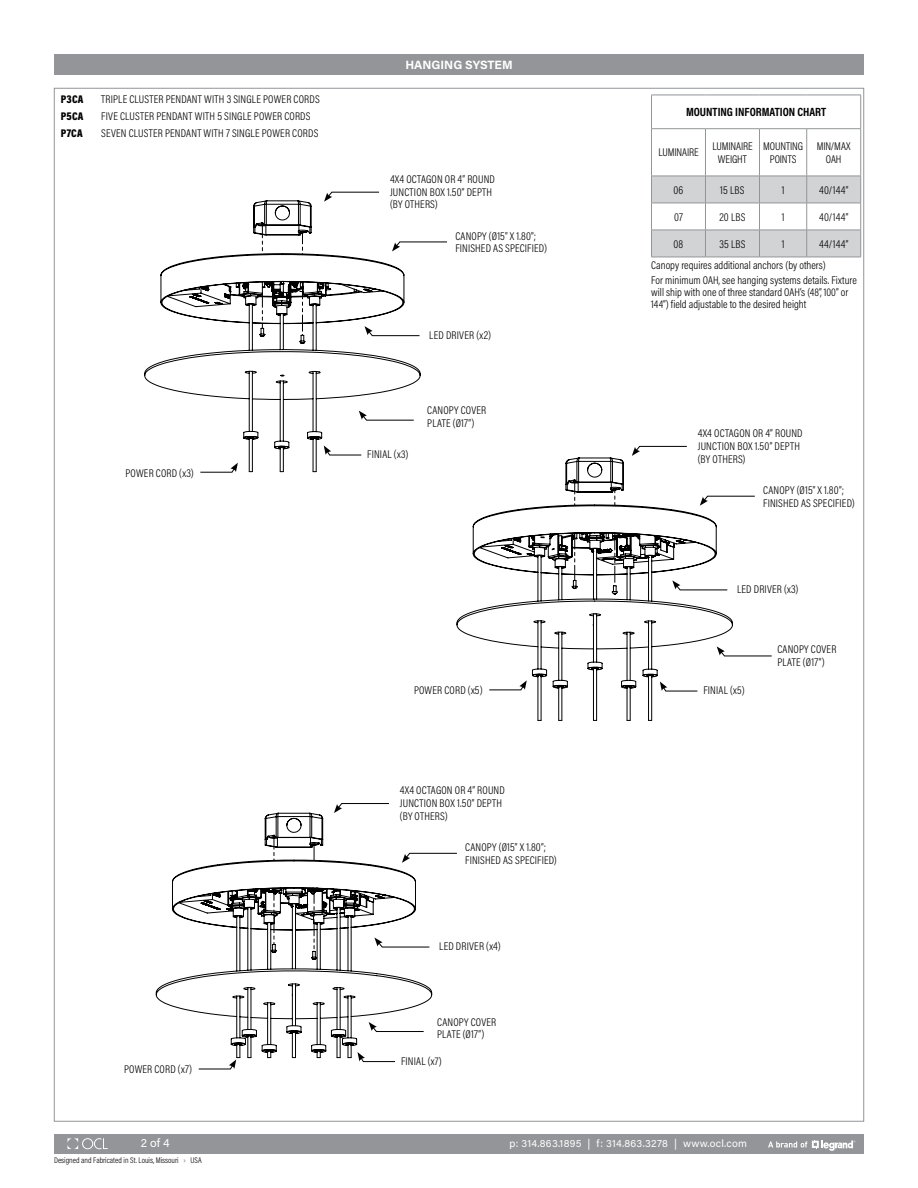
<style>
.page{position:relative;width:918px;height:1188px;background:#fff}
.page>*{position:absolute;margin:0;border:0;box-sizing:border-box;transform-origin:0 0}
.t1{font:700 12px "Acumin Pro Cond";color:#000}
.t2{font:700 12px "Acumin Pro";color:#fff}
.t3{font:12px "Acumin Pro";color:#fff}
.t4{font:300 11.25px/12.8px "Acumin Pro Cond";letter-spacing:.015em;color:#000}
.t5{font:300 11.25px/12.8px "Acumin Pro Cond";letter-spacing:-.01em;color:#000;text-align:center}
.t6{font:900 11.25px "Acumin Pro Cond";letter-spacing:.02em;color:#000}
.t7{font:10.5px "Acumin Pro";letter-spacing:.025em;color:#fff}
.t8{font:300 8.25px "Acumin Pro Cond";color:#000}
.s1{font-weight:700;color:#939598}
</style>
<div class="page">
<div style="left:54px;top:1134px;width:810px;height:19px;background:#939598"></div>
<svg style="left:68px;top:1138px;width:40px;height:11px"></svg>
<svg style="left:768px;top:1140px;width:87px;height:11px"></svg>
<div style="left:54px;top:54px;width:810px;height:21px;background:#939598"></div>
<hr style="left:651px;top:95px;width:1px;height:33px;background:#939598">
<hr style="left:651px;top:95px;width:54px;height:1px;background:#939598">
<hr style="left:705px;top:95px;width:54px;height:1px;background:#939598">
<hr style="left:759px;top:95px;width:48px;height:1px;background:#939598">
<hr style="left:807px;top:95px;width:54px;height:1px;background:#939598">
<hr style="left:860px;top:95px;width:1px;height:33px;background:#939598">
<svg style="left:651px;top:177px;width:210px;height:80px"></svg>
<hr style="left:651px;top:203px;width:54px;height:1px;background:#939598">
<hr style="left:705px;top:203px;width:54px;height:1px;background:#939598">
<hr style="left:759px;top:203px;width:48px;height:1px;background:#939598">
<hr style="left:807px;top:203px;width:54px;height:1px;background:#939598">
<hr style="left:651px;top:230px;width:54px;height:1px;background:#939598">
<hr style="left:705px;top:230px;width:54px;height:1px;background:#939598">
<hr style="left:759px;top:230px;width:48px;height:1px;background:#939598">
<hr style="left:807px;top:230px;width:54px;height:1px;background:#939598">
<hr style="left:651px;top:257px;width:54px;height:1px;background:#939598">
<hr style="left:705px;top:257px;width:54px;height:1px;background:#939598">
<hr style="left:759px;top:257px;width:48px;height:1px;background:#939598">
<hr style="left:807px;top:257px;width:54px;height:1px;background:#939598">
<hr style="left:651px;top:128px;width:54px;height:1px;background:#939598">
<hr style="left:651px;top:129px;width:1px;height:47px;background:#939598">
<hr style="left:705px;top:128px;width:54px;height:1px;background:#939598">
<hr style="left:705px;top:129px;width:1px;height:47px;background:#939598">
<hr style="left:759px;top:128px;width:48px;height:1px;background:#939598">
<hr style="left:759px;top:129px;width:1px;height:47px;background:#939598">
<hr style="left:807px;top:128px;width:54px;height:1px;background:#939598">
<hr style="left:806px;top:129px;width:1px;height:47px;background:#939598">
<hr style="left:860px;top:129px;width:1px;height:47px;background:#939598">
<hr style="left:651px;top:176px;width:54px;height:1px;background:#939598">
<hr style="left:705px;top:176px;width:54px;height:1px;background:#939598">
<hr style="left:759px;top:176px;width:48px;height:1px;background:#939598">
<hr style="left:807px;top:176px;width:54px;height:1px;background:#939598">
<svg style="left:144px;top:200px;width:277px;height:272px"></svg>
<svg style="left:262px;top:293px;width:1px;height:35px"></svg>
<svg style="left:262px;top:225px;width:1px;height:29px"></svg>
<svg style="left:302px;top:282px;width:1px;height:53px"></svg>
<svg style="left:300px;top:231px;width:5px;height:23px"></svg>
<div style="left:116px;top:466px;width:81px;height:12px;background:#fff"></div>
<div style="left:364px;top:446px;width:80px;height:17px;background:#fff"></div>
<div style="left:387px;top:174px;width:130px;height:35px;background:#fff"></div>
<svg style="left:324px;top:192px;width:55px;height:10px"></svg>
<svg style="left:392px;top:242px;width:55px;height:9px"></svg>
<svg style="left:365px;top:326px;width:55px;height:10px"></svg>
<svg style="left:359px;top:411px;width:55px;height:10px"></svg>
<svg style="left:324px;top:446px;width:38px;height:9px"></svg>
<svg style="left:200px;top:463px;width:38px;height:10px"></svg>
<svg style="left:456px;top:457px;width:277px;height:264px"></svg>
<svg style="left:574px;top:533px;width:1px;height:47px"></svg>
<svg style="left:574px;top:482px;width:1px;height:23px"></svg>
<svg style="left:615px;top:533px;width:1px;height:53px"></svg>
<svg style="left:615px;top:489px;width:1px;height:16px"></svg>
<div style="left:405px;top:684px;width:81px;height:12px;background:#fff"></div>
<div style="left:700px;top:682px;width:80px;height:17px;background:#fff"></div>
<div style="left:694px;top:428px;width:131px;height:35px;background:#fff"></div>
<svg style="left:632px;top:446px;width:55px;height:10px"></svg>
<svg style="left:700px;top:496px;width:55px;height:10px"></svg>
<svg style="left:672px;top:580px;width:56px;height:10px"></svg>
<svg style="left:717px;top:646px;width:55px;height:10px"></svg>
<svg style="left:660px;top:682px;width:38px;height:9px"></svg>
<svg style="left:489px;top:680px;width:38px;height:10px"></svg>
<svg style="left:156px;top:812px;width:276px;height:246px"></svg>
<svg style="left:314px;top:891px;width:1px;height:60px"></svg>
<svg style="left:314px;top:844px;width:1px;height:16px"></svg>
<svg style="left:274px;top:888px;width:1px;height:56px"></svg>
<svg style="left:274px;top:837px;width:1px;height:23px"></svg>
<div style="left:398px;top:1052px;width:80px;height:17px;background:#fff"></div>
<div style="left:397px;top:785px;width:130px;height:36px;background:#fff"></div>
<svg style="left:334px;top:803px;width:55px;height:10px"></svg>
<svg style="left:402px;top:853px;width:55px;height:10px"></svg>
<svg style="left:374px;top:938px;width:56px;height:9px"></svg>
<svg style="left:369px;top:1022px;width:55px;height:10px"></svg>
<svg style="left:357px;top:1052px;width:38px;height:10px"></svg>
<svg style="left:198px;top:1057px;width:42px;height:12px"></svg>
<p class="t6" style="left:61px;top:92px;width:24px">P3CA</p>
<p class="t4" style="left:101px;top:93px;width:220px">TRIPLE CLUSTER PENDANT WITH 3 SINGLE POWER CORDS</p>
<p class="t6" style="left:61px;top:109px;width:24px">P5CA</p>
<p class="t4" style="left:101px;top:109px;width:211px">FIVE CLUSTER PENDANT WITH 5 SINGLE POWER CORDS</p>
<p class="t6" style="left:61px;top:125px;width:23px">P7CA</p>
<p class="t4" style="left:101px;top:126px;width:219px">SEVEN CLUSTER PENDANT WITH 7 SINGLE POWER CORDS</p>
<p class="t4" style="left:125px;top:466px;width:70px">POWER CORD (x3)</p>
<p class="t4" style="left:124px;top:1063px;width:70px">POWER CORD (x7)</p>
<p class="t3" style="left:141px;top:1135px;width:30px">2 of 4</p>
<p class="t8" style="left:54px;top:1155px;width:149px">Designed and Fabricated in St. Louis, Missouri <span class="s1">›</span> USA</p>
<p class="t2" style="left:405px;top:56px;width:109px">HANGING SYSTEM</p>
<p class="t4" style="left:390px;top:172px;width:106px">4X4 OCTAGON OR 4” ROUND<br>JUNCTION BOX 1.50” DEPTH (BY OTHERS)</p>
<p class="t4" style="left:455px;top:229px;width:93px">CANOPY (Ø15” X 1.80”;<br>FINISHED AS SPECIFIED)</p>
<p class="t4" style="left:429px;top:328px;width:63px">LED DRIVER (x2)</p>
<p class="t4" style="left:367px;top:448px;width:42px">FINIAL (x3)</p>
<p class="t4" style="left:427px;top:404px;width:61px">CANOPY COVER<br>PLATE (Ø17”)</p>
<p class="t4" style="left:414px;top:684px;width:70px">POWER CORD (x5)</p>
<p class="t4" style="left:400px;top:784px;width:106px">4X4 OCTAGON OR 4” ROUND<br>JUNCTION BOX 1.50” DEPTH (BY OTHERS)</p>
<p class="t4" style="left:465px;top:840px;width:93px">CANOPY (Ø15” X 1.80”;<br>FINISHED AS SPECIFIED)</p>
<p class="t4" style="left:439px;top:940px;width:63px">LED DRIVER (x4)</p>
<p class="t4" style="left:437px;top:1015px;width:61px">CANOPY COVER<br>PLATE (Ø17”)</p>
<p class="t4" style="left:401px;top:1054px;width:42px">FINIAL (x7)</p>
<p class="t1" style="left:686px;top:104px;width:142px">MOUNTING INFORMATION CHART</p>
<p class="t5" style="left:658px;top:146px;width:42px">LUMINAIRE</p>
<p class="t5" style="left:712px;top:140px;width:42px">LUMINAIRE<br>WEIGHT</p>
<p class="t5" style="left:763px;top:140px;width:41px">MOUNTING<br>POINTS</p>
<p class="t5" style="left:817px;top:140px;width:35px">MIN/MAX<br>OAH</p>
<p class="t4" style="left:674px;top:183px;width:11px">06</p>
<p class="t4" style="left:720px;top:183px;width:26px">15 LBS</p>
<p class="t4" style="left:782px;top:183px;width:4px">1</p>
<p class="t4" style="left:819px;top:183px;width:31px">40/144”</p>
<p class="t4" style="left:674px;top:210px;width:10px">07</p>
<p class="t4" style="left:719px;top:210px;width:28px">20 LBS</p>
<p class="t4" style="left:782px;top:210px;width:4px">1</p>
<p class="t4" style="left:819px;top:210px;width:31px">40/144”</p>
<p class="t4" style="left:674px;top:237px;width:11px">08</p>
<p class="t4" style="left:719px;top:237px;width:28px">35 LBS</p>
<p class="t4" style="left:782px;top:237px;width:4px">1</p>
<p class="t4" style="left:651px;top:233px;width:199px;line-height:21.3px;text-indent:168px">44/144”<br>Canopy requires additional anchors (by others)</p>
<p class="t4" style="left:651px;top:274px;width:207px;line-height:12px">For minimum OAH, see hanging systems details. Fixture will ship with one of three standard OAH’s (48”, 100” or<br>144”) field adjustable to the desired height</p>
<p class="t4" style="left:698px;top:427px;width:106px">4X4 OCTAGON OR 4” ROUND<br>JUNCTION BOX 1.50” DEPTH (BY OTHERS)</p>
<p class="t4" style="left:763px;top:483px;width:93px">CANOPY (Ø15” X 1.80”;<br>FINISHED AS SPECIFIED)</p>
<p class="t4" style="left:737px;top:583px;width:63px">LED DRIVER (x3)</p>
<p class="t4" style="left:703px;top:684px;width:43px">FINIAL (x5)</p>
<p class="t4" style="left:777px;top:643px;width:61px">CANOPY COVER<br>PLATE (Ø17”)</p>
<p class="t7" style="left:509px;top:1136px;width:239px">p: 314.863.1895 | f: 314.863.3278 | www.ocl.com</p>
</div>
